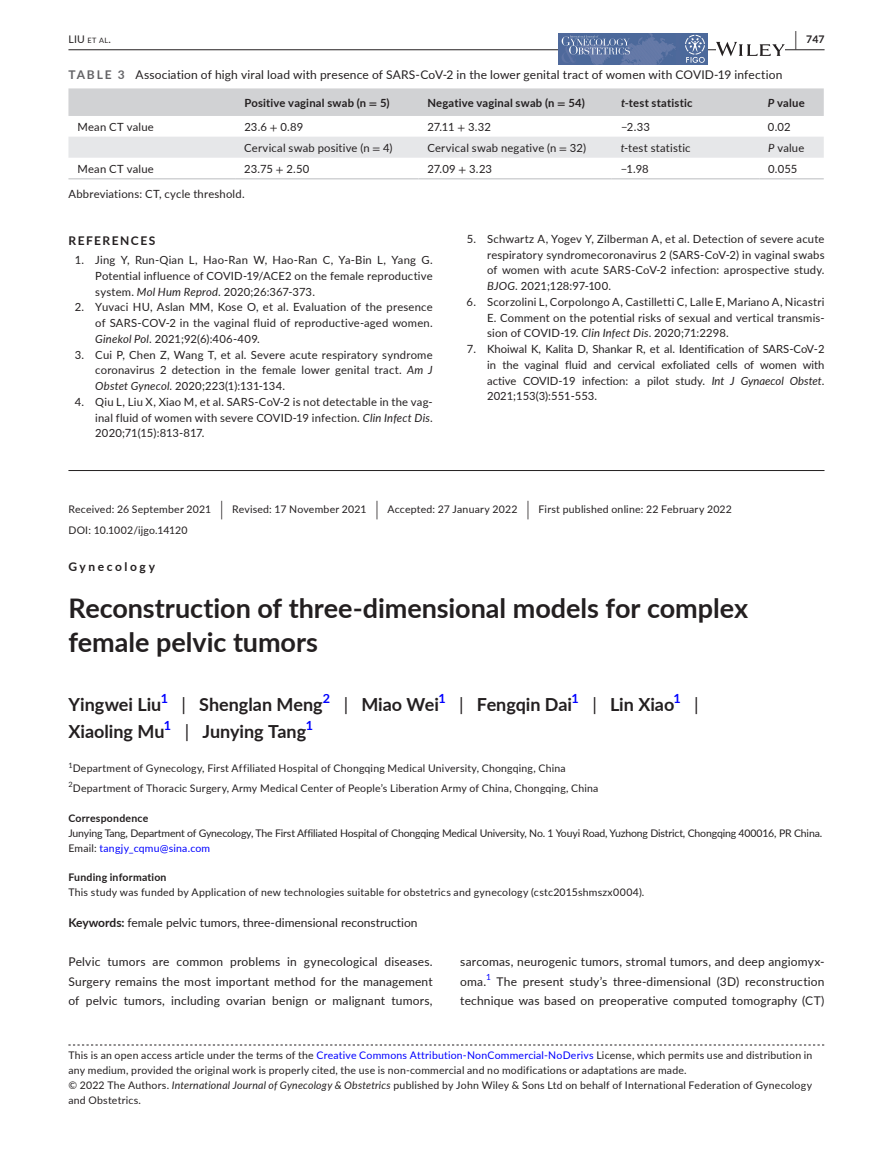
<style>
.page{position:relative;width:893px;height:1174px;background:#fff}
.page>*{position:absolute;margin:0;border:0;box-sizing:border-box;transform-origin:0 0}
.t1{font:700 27px/34.5px "Lato";color:#231f20}
.t2{font:700 18px "Lato";letter-spacing:-.005em;color:#231f20}
.t3{font:18px "Lato";color:#231f20}
.t4{font:700 12.6px "Lato";color:#00f}
.t5{font:12px/19.5px "Lato";letter-spacing:.015em;color:#231f20;text-align:justify}
.t6{font:700 12px "Lato";letter-spacing:.125em;color:#231f20}
.t7{font:700 12px "Lato";letter-spacing:.215em;color:#231f20}
.t8{font:11.25px/15.8px "Lato";letter-spacing:.015em;color:#231f20;text-align:justify}
.t9{font:700 11.25px "Lato";letter-spacing:.015em;color:#231f20}
.t10{font:10.5px/15px "Lato";letter-spacing:.02em;color:#231f20}
.t11{font:10.5px/15px "Lato";letter-spacing:-.015em;color:#231f20}
.t12{font:700 10.5px "Lato";letter-spacing:.02em;color:#231f20}
.t13{font:10.5px "Lato";color:#231f20}
.t14{font:7.35px "Lato";color:#231f20}
.s1{font-size:7.35px}
.s2{font-size:19.5px}
.s3{font-weight:700;color:#636366}
.s4{font-family:"STIX"}
.s5{font-style:italic}
.s6{font-size:19.65px}
.s7{font-weight:400}
.s8{color:#00f}
.s9{font-weight:700}
</style>
<div class="page">
<hr style="left:68px;top:49px;width:756px;height:1px;background:#231f20">
<img style="left:558px;top:34px;width:150px;height:30px">
<svg style="left:562px;top:35px;width:68px;height:28px;background:#667da8"></svg>
<svg style="left:685px;top:35px;width:20px;height:28px"></svg>
<svg style="left:716px;top:42px;width:69px;height:14px"></svg>
<div style="left:68px;top:88px;width:756px;height:28px;background:#d1d2d4"></div>
<div style="left:68px;top:137px;width:756px;height:21px;background:#e6e7e9"></div>
<hr style="left:68px;top:178px;width:167px;height:1px;background:#d1d2d4">
<hr style="left:235px;top:178px;width:183px;height:1px;background:#d1d2d4">
<hr style="left:418px;top:178px;width:194px;height:1px;background:#d1d2d4">
<hr style="left:612px;top:178px;width:147px;height:1px;background:#d1d2d4">
<hr style="left:759px;top:178px;width:65px;height:1px;background:#d1d2d4">
<hr style="left:68px;top:470px;width:756px;height:1px;background:#231f20">
<svg style="left:68px;top:1044px;width:756px;height:1px"></svg>
<p class="t13" style="left:68px;top:32px;width:44px">LIU <span class="s1">et al</span>.</p>
<p class="t12" style="left:795px;top:31px;width:31px"><span class="s2">|</span> 747</p>
<p class="t5" style="left:68px;top:64px;width:715px"><span class="s3">TABLE 3</span> Association of high viral load with presence of SARS-CoV-2 in the lower genital tract of women with COVID-19 infection</p>
<p class="t9" style="left:244px;top:94px;width:147px">Positive vaginal swab (n <span class="s4">=</span> 5)</p>
<p class="t9" style="left:427px;top:94px;width:159px">Negative vaginal swab (n <span class="s4">=</span> 54)</p>
<p class="t9" style="left:621px;top:94px;width:73px"><span class="s5">t</span>-test statistic</p>
<p class="t9" style="left:768px;top:94px;width:38px"><span class="s5">P</span> value</p>
<p class="t8" style="left:77px;top:118px;width:78px">Mean CT value</p>
<p class="t8" style="left:244px;top:118px;width:61px">23.6 <span class="s4">+</span> 0.89</p>
<p class="t8" style="left:427px;top:118px;width:65px">27.11 <span class="s4">+</span> 3.32</p>
<p class="t8" style="left:621px;top:118px;width:30px">−2.33</p>
<p class="t8" style="left:768px;top:118px;width:24px">0.02</p>
<p class="t8" style="left:244px;top:139px;width:150px">Cervical swab positive (n <span class="s4">=</span> 4)</p>
<p class="t8" style="left:427px;top:139px;width:160px">Cervical swab negative (n <span class="s4">=</span> 32)</p>
<p class="t8" style="left:621px;top:139px;width:71px"><span class="s5">t</span>-test statistic</p>
<p class="t8" style="left:768px;top:139px;width:38px"><span class="s5">P</span> value</p>
<p class="t8" style="left:77px;top:160px;width:78px">Mean CT value</p>
<p class="t8" style="left:244px;top:160px;width:67px">23.75 <span class="s4">+</span> 2.50</p>
<p class="t8" style="left:427px;top:160px;width:66px">27.09 <span class="s4">+</span> 3.23</p>
<p class="t8" style="left:621px;top:160px;width:29px">−1.98</p>
<p class="t8" style="left:768px;top:160px;width:31px">0.055</p>
<p class="t8" style="left:68px;top:185px;width:178px">Abbreviations: CT, cycle threshold.</p>
<p class="t6" style="left:68px;top:231px;width:88px">REFERENCES</p>
<p class="t8" style="left:95px;top:252px;width:339px;text-indent:-20px">1. Jing Y, Run-Qian L, Hao-Ran W, Hao-Ran C, Ya-Bin L, Yang G.<br>Potential influence of COVID-19/ACE2 on the female reproductive system. <span class="s5">Mol Hum Reprod</span>. 2020;26:367-373.</p>
<p class="t8" style="left:95px;top:299px;width:339px;text-indent:-21px">2. Yuvaci HU, Aslan MM, Kose O, et al. Evaluation of the presence of SARS-COV-2 in the vaginal fluid of reproductive-aged women.<br><span class="s5">Ginekol Pol</span>. 2021;92(6):406-409.</p>
<p class="t8" style="left:95px;top:346px;width:339px;text-indent:-21px">3. Cui P, Chen Z, Wang T, et al. Severe acute respiratory syndrome coronavirus 2 detection in the female lower genital tract. <span class="s5">Am J Obstet Gynecol</span>. 2020;223(1):131-134.</p>
<p class="t8" style="left:95px;top:393px;width:339px;text-indent:-20px">4. Qiu L, Liu X, Xiao M, et al. SARS-CoV-2 is not detectable in the vag&shy;inal fluid of women with severe COVID-19 infection. <span class="s5">Clin Infect Dis</span>.<br>2020;71(15):813-817.</p>
<p class="t8" style="left:487px;top:230px;width:339px;text-indent:-20px">5. Schwartz A, Yogev Y, Zilberman A, et al. Detection of severe acute respiratory syndromecoronavirus 2 (SARS-CoV-2) in vaginal swabs of women with acute SARS-CoV-2 infection: aprospective study.<br><span class="s5">BJOG</span>. 2021;128:97-100.</p>
<p class="t8" style="left:487px;top:293px;width:339px;text-indent:-21px">6. Scorzolini L, Corpolongo A, Castilletti C, Lalle E, Mariano A, Nicastri E. Comment on the potential risks of sexual and vertical transmis&shy;sion of COVID-19. <span class="s5">Clin Infect Dis</span>. 2020;71:2298.</p>
<p class="t8" style="left:487px;top:341px;width:339px;text-indent:-20px">7. Khoiwal K, Kalita D, Shankar R, et al. Identification of SARS-CoV-2 in the vaginal fluid and cervical exfoliated cells of women with active COVID-19 infection: a pilot study. <span class="s5">Int J Gynaecol Obstet</span>.<br>2021;153(3):551-553.</p>
<p class="t10" style="left:68px;top:497px;width:665px;line-height:21.8px">Received: 26 September 2021 <span class="s6">|</span> Revised: 17 November 2021 <span class="s6">|</span> Accepted: 27 January 2022 <span class="s6">|</span> First published online: 22 February 2022<br>DOI: 10.1002/ijgo.14120</p>
<p class="t7" style="left:68px;top:558px;width:88px">Gynecology</p>
<h1 class="t1" style="left:68px;top:589px;width:681px">Reconstruction of three-dimensional models for complex female pelvic tumors</h1>
<h2 class="t2" style="left:68px;top:691px;width:94px">Yingwei Liu</h2>
<p class="t4" style="left:161px;top:689px;width:9px">1</p>
<h2 class="t2" style="left:182px;top:691px;width:143px"><span class="s7">|</span> Shenglan Meng</h2>
<p class="t4" style="left:323px;top:689px;width:9px">2</p>
<h2 class="t2" style="left:344px;top:691px;width:97px"><span class="s7">|</span> Miao Wei</h2>
<p class="t4" style="left:438px;top:689px;width:9px">1</p>
<h2 class="t2" style="left:459px;top:691px;width:114px"><span class="s7">|</span> Fengqin Dai</h2>
<p class="t4" style="left:572px;top:689px;width:9px">1</p>
<h2 class="t2" style="left:592px;top:691px;width:83px"><span class="s7">|</span> Lin Xiao</h2>
<p class="t4" style="left:673px;top:689px;width:9px">1</p>
<h2 class="t3" style="left:694px;top:691px;width:6px">|</h2>
<h2 class="t2" style="left:68px;top:718px;width:98px">Xiaoling Mu</h2>
<p class="t4" style="left:164px;top:716px;width:9px">1</p>
<h2 class="t2" style="left:185px;top:718px;width:123px"><span class="s7">|</span> Junying Tang</h2>
<p class="t4" style="left:306px;top:716px;width:9px">1</p>
<p class="t14" style="left:68px;top:759px;width:6px">1</p>
<p class="t10" style="left:73px;top:760px;width:494px">Department of Gynecology, First Affiliated Hospital of Chongqing Medical University, Chongqing, China</p>
<p class="t14" style="left:68px;top:779px;width:6px">2</p>
<p class="t10" style="left:73px;top:780px;width:527px">Department of Thoracic Surgery, Army Medical Center of People’s Liberation Army of China, Chongqing, China</p>
<p class="t12" style="left:68px;top:810px;width:81px">Correspondence</p>
<p class="t11" style="left:68px;top:825px;width:755px">Junying Tang, Department of Gynecology, The First Affiliated Hospital of Chongqing Medical University, No. 1 Youyi Road, Yuzhong District, Chongqing 400016, PR China.<br>Email: <span class="s8">tangjy_cqmu@sina.com</span></p>
<p class="t12" style="left:68px;top:869px;width:100px">Funding information</p>
<p class="t10" style="left:68px;top:884px;width:577px">This study was funded by Application of new technologies suitable for obstetrics and gynecology (cstc2015shmszx0004).</p>
<p class="t5" style="left:68px;top:912px;width:351px"><span class="s9">Keywords:</span> female pelvic tumors, three-dimensional reconstruction</p>
<p class="t5" style="left:68px;top:951px;width:366px">Pelvic tumors are common problems in gynecological diseases.<br>Surgery remains the most important method for the management of pelvic tumors, including ovarian benign or malignant tumors,</p>
<p class="t5" style="left:460px;top:951px;width:366px">sarcomas, neurogenic tumors, stromal tumors, and deep angiomyx&shy;oma.<sup>1</sup> The present study’s three-dimensional (3D) reconstruction technique was based on preoperative computed tomography (CT)</p>
<p class="t10" style="left:68px;top:1047px;width:746px">This is an open access article under the terms of the <span class="s8">Creative Commons Attribution-NonCommercial-NoDerivs</span> License, which permits use and distribution in any medium, provided the original work is properly cited, the use is non-commercial and no modifications or adaptations are made.<br>© 2022 The Authors. <span class="s5">International Journal of Gynecology &amp; Obstetrics</span> published by John Wiley &amp; Sons Ltd on behalf of International Federation of Gynecology and Obstetrics.</p>
</div>
